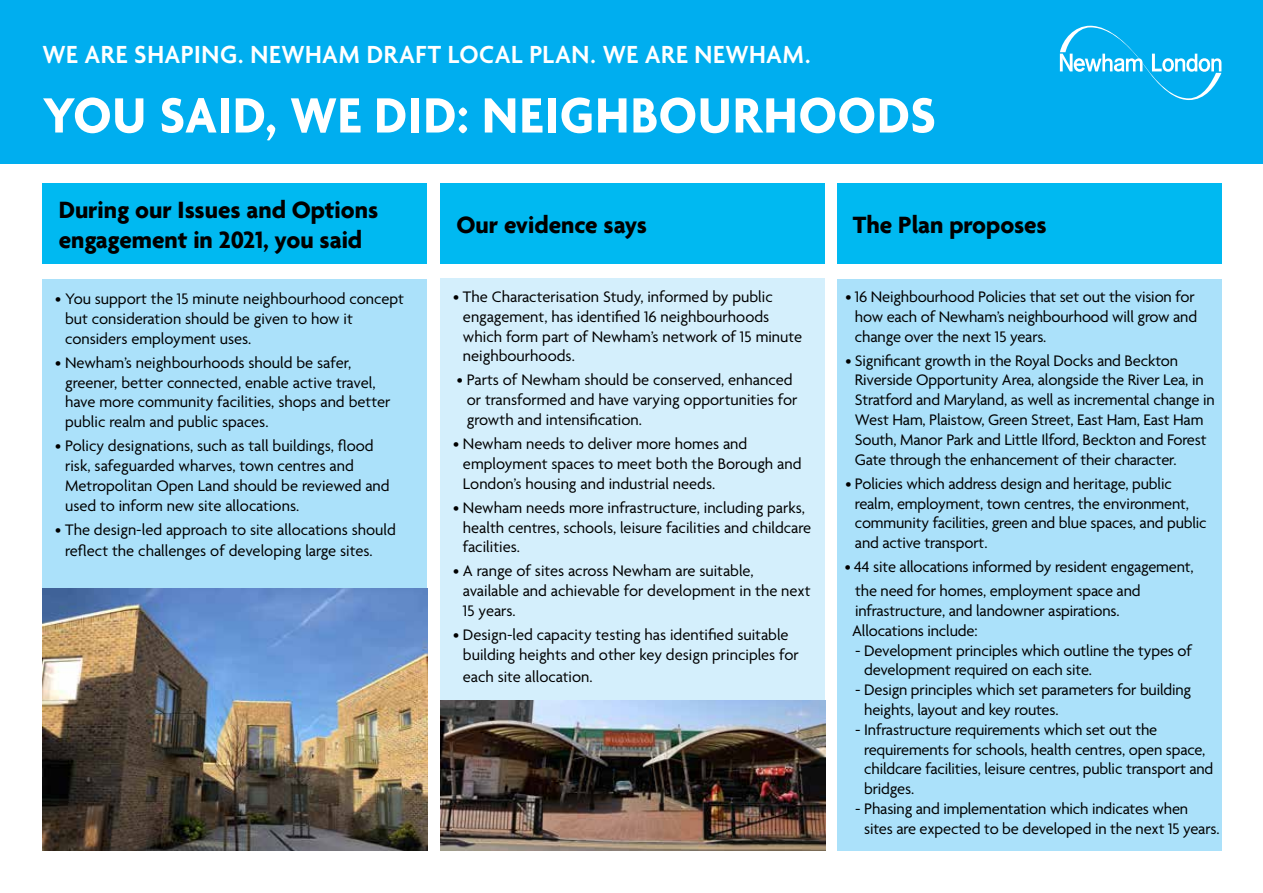
<style>
.page{position:relative;width:1263px;height:893px;background:#fff}
.page>*{position:absolute;margin:0;border:0;box-sizing:border-box;transform-origin:0 0}
.t1{font:700 53.55px "Agenda";letter-spacing:.02em;color:#fff;scale:.95 1}
.t2{font:600 26.85px "Agenda";letter-spacing:.02em;color:#fff;scale:.95 1}
.t3{font:700 25.5px/30.6px "Agenda";color:#000}
.t4{font:16.5px/19.8px "Agenda";letter-spacing:-.01em;color:#000}
</style>
<div class="page">
<div style="left:0;top:0;width:1263px;height:164px;background:#00aeef"></div>
<svg style="left:1060px;top:26px;width:161px;height:74px"></svg>
<div style="left:43px;top:184px;width:384px;height:80px;background:#00b9f1"></div>
<div style="left:43px;top:279px;width:384px;height:344px;background:#abe1fa"></div>
<div style="left:440px;top:184px;width:385px;height:80px;background:#00b9f1"></div>
<div style="left:837px;top:184px;width:384px;height:80px;background:#00b9f1"></div>
<div style="left:440px;top:278px;width:385px;height:572px;background:#d4effc"></div>
<div style="left:837px;top:279px;width:384px;height:571px;background:#abe1fa"></div>
<img style="left:440px;top:700px;width:385px;height:150px">
<img style="left:43px;top:588px;width:384px;height:262px">
<h2 class="t2" style="left:43px;top:40px;width:810px">WE ARE SHAPING. NEWHAM DRAFT LOCAL PLAN. WE ARE NEWHAM.</h2>
<h1 class="t1" style="left:43px;top:87px;width:942px">YOU SAID, WE DID: NEIGHBOURHOODS</h1>
<h3 class="t3" style="left:59px;top:196px;width:321px">During our Issues and Options engagement in 2021, you said</h3>
<p class="t4" style="left:65px;top:290px;width:340px;text-indent:-10px">• You support the 15 minute neighbourhood concept but consideration should be given to how it considers employment uses.</p>
<p class="t4" style="left:65px;top:354px;width:327px;text-indent:-10px">• Newham’s neighbourhoods should be safer, greener, better connected, enable active travel, have more community facilities, shops and better public realm and public spaces.</p>
<p class="t4" style="left:65px;top:437px;width:326px;text-indent:-10px">• Policy designations, such as tall buildings, flood risk, safeguarded wharves, town centres and Metropolitan Open Land should be reviewed and used to inform new site allocations.</p>
<p class="t4" style="left:65px;top:520px;width:332px;line-height:21.6px;text-indent:-10px">• The design-led approach to site allocations should reflect the challenges of developing large sites.</p>
<h3 class="t3" style="left:456px;top:211px;width:192px">Our evidence says</h3>
<h3 class="t3" style="left:853px;top:211px;width:195px">The Plan proposes</h3>
<p class="t4" style="left:463px;top:288px;width:341px;text-indent:-10px">• The Characterisation Study, informed by public engagement, has identified 16 neighbourhoods which form part of Newham’s network of 15 minute neighbourhoods.</p>
<p class="t4" style="left:467px;top:371px;width:332px;text-indent:-10px">• Parts of Newham should be conserved, enhanced or transformed and have varying opportunities for growth and intensification.</p>
<p class="t4" style="left:463px;top:435px;width:340px;text-indent:-10px">• Newham needs to deliver more homes and employment spaces to meet both the Borough and<br>London’s housing and industrial needs.</p>
<p class="t4" style="left:463px;top:499px;width:350px;text-indent:-10px">• Newham needs more infrastructure, including parks, health centres, schools, leisure facilities and childcare facilities.</p>
<p class="t4" style="left:463px;top:562px;width:349px;text-indent:-10px">• A range of sites across Newham are suitable, available and achievable for development in the next<br>15 years.</p>
<p class="t4" style="left:463px;top:626px;width:337px;text-indent:-10px">• Design-led capacity testing has identified suitable building heights and other key design principles for</p>
<p class="t4" style="left:463px;top:667px;width:131px">each site allocation.</p>
<p class="t4" style="left:855px;top:288px;width:344px;text-indent:-10px">• 16 Neighbourhood Policies that set out the vision for how each of Newham’s neighbourhood will grow and change over the next 15 years.</p>
<p class="t4" style="left:855px;top:351px;width:361px;text-indent:-10px">• Significant growth in the Royal Docks and Beckton Riverside Opportunity Area, alongside the River Lea, in Stratford and Maryland, as well as incremental change in West Ham, Plaistow, Green Street, East Ham, East Ham South, Manor Park and Little Ilford, Beckton and Forest Gate through the enhancement of their character.</p>
<p class="t4" style="left:855px;top:475px;width:353px;text-indent:-10px">• Policies which address design and heritage, public realm, employment, town centres, the environment, community facilities, green and blue spaces, and public and active transport.</p>
<p class="t4" style="left:855px;top:556px;width:340px;line-height:24px;text-indent:-10px">• 44 site allocations informed by resident engagement, the need for homes, employment space and</p>
<p class="t4" style="left:852px;top:602px;width:269px">infrastructure, and landowner aspirations.<br>Allocations include:</p>
<p class="t4" style="left:864px;top:641px;width:329px;text-indent:-9px">- Development principles which outline the types of development required on each site.</p>
<p class="t4" style="left:864px;top:681px;width:328px;text-indent:-9px">- Design principles which set parameters for building heights, layout and key routes.</p>
<p class="t4" style="left:864px;top:721px;width:351px;text-indent:-9px">- Infrastructure requirements which set out the requirements for schools, health centres, open space, childcare facilities, leisure centres, public transport and bridges.</p>
<p class="t4" style="left:864px;top:800px;width:357px;text-indent:-9px">- Phasing and implementation which indicates when sites are expected to be developed in the next 15 years.</p>
</div>
